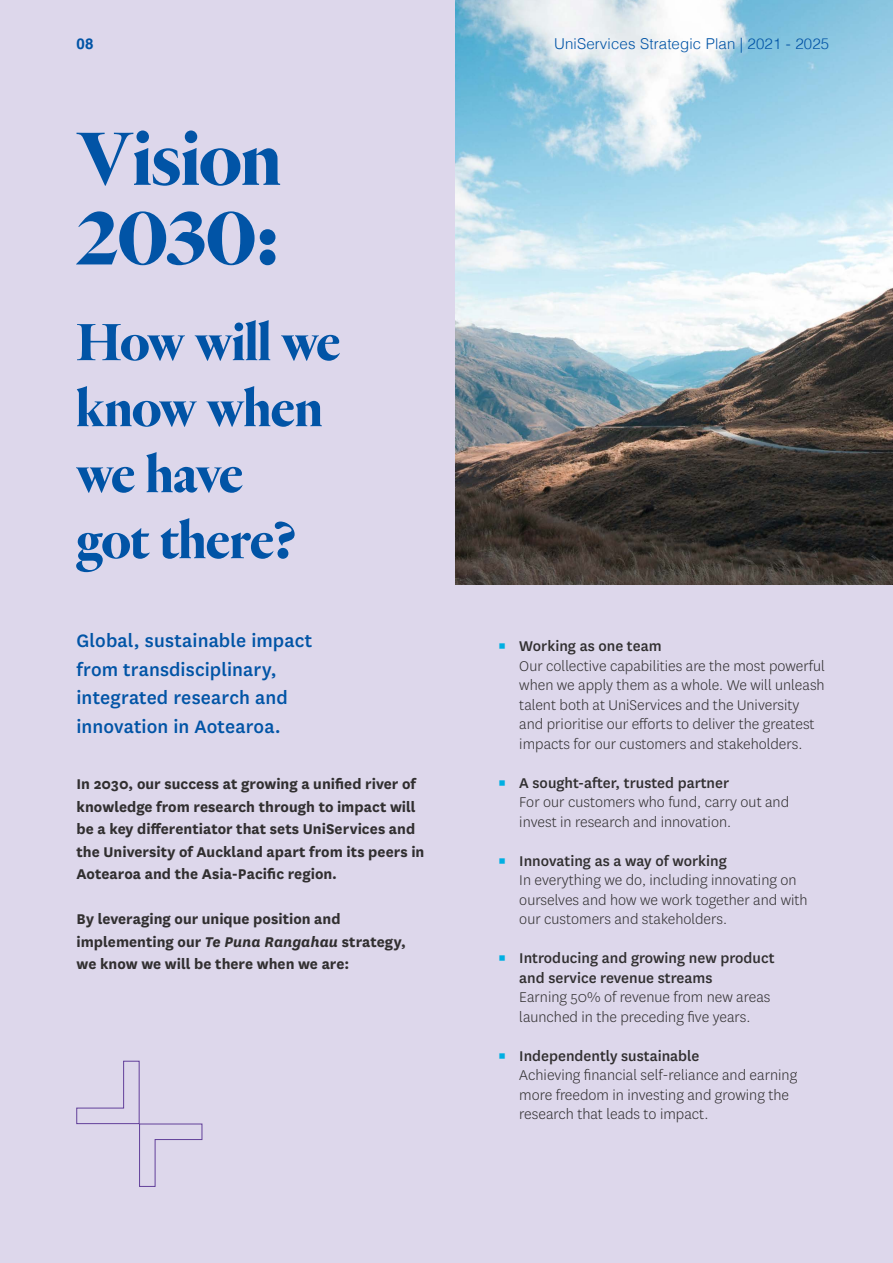
<style>
.page{position:relative;width:893px;height:1263px;background:#ddd7eb}
.page>*{position:absolute;margin:0;border:0;box-sizing:border-box;transform-origin:0 0}
.t1{font:700 78px/79.5px "Heldane Display";letter-spacing:-.005em;color:#0154a6}
.t2{font:700 54px/66px "Heldane Display";color:#0154a6}
.t3{font:500 21px/28.5px "National";letter-spacing:.005em;color:#0154a6}
.t4{font:300 16.5px/19.5px "National";color:#312f30}
.t5{font:700 16.5px/22.5px "National";color:#312f30}
.t6{font:300 15px "Helvetica";letter-spacing:.01em;color:#0154a6}
.t7{font:700 15px "Helvetica";color:#0154a6}
.s1{font-style:italic}
.s2{font-weight:400;color:#00afe2}
.s3{font-weight:500}
</style>
<div class="page">
<img style="left:455px;top:0;width:438px;height:585px">
<svg style="left:76px;top:1060px;width:127px;height:127px"></svg>
<p class="t7" style="left:77px;top:34px;width:18px">08</p>
<p class="t6" style="left:554px;top:31px;width:277px">UniServices Strategic Plan | 2021 - 2025</p>
<p class="t1" style="left:77px;top:120px;width:206px">Vision<br>2030:</p>
<p class="t2" style="left:77px;top:310px;width:265px">How will we know when we have<br>got there?</p>
<p class="t3" style="left:77px;top:625px;width:237px">Global, sustainable impact from transdisciplinary, integrated research and innovation in Aotearoa.</p>
<p class="t5" style="left:77px;top:771px;width:349px">In 2030, our success at growing a unified river of knowledge from research through to impact will be a key differentiator that sets UniServices and the University of Auckland apart from its peers in Aotearoa and the Asia-Pacific region.</p>
<p class="t5" style="left:77px;top:906px;width:331px">By leveraging our unique position and implementing our <span class="s1">Te Puna Rangahau</span> strategy, we know we will be there when we are:</p>
<p class="t4" style="left:519px;top:636px;width:307px;text-indent:-21px"><span class="s2">▪</span> <span class="s3">Working as one team<br></span>Our collective capabilities are the most powerful when we apply them as a whole. We will unleash talent both at UniServices and the University and prioritise our efforts to deliver the greatest impacts for our customers and stakeholders.</p>
<p class="t4" style="left:519px;top:772px;width:271px;text-indent:-21px"><span class="s2">▪</span> <span class="s3">A sought-after, trusted partner<br></span>For our customers who fund, carry out and invest in research and innovation.</p>
<p class="t4" style="left:519px;top:850px;width:290px;text-indent:-21px"><span class="s2">▪</span> <span class="s3">Innovating as a way of working<br></span>In everything we do, including innovating on ourselves and how we work together and with our customers and stakeholders.</p>
<p class="t4" style="left:519px;top:948px;width:257px;text-indent:-21px"><span class="s2">▪</span> <span class="s3">Introducing and growing new product and service revenue streams<br></span>Earning 50% of revenue from new areas launched in the preceding five years.</p>
<p class="t4" style="left:519px;top:1045px;width:279px;text-indent:-21px"><span class="s2">▪</span> <span class="s3">Independently sustainable<br></span>Achieving financial self-reliance and earning more freedom in investing and growing the research that leads to impact.</p>
</div>
